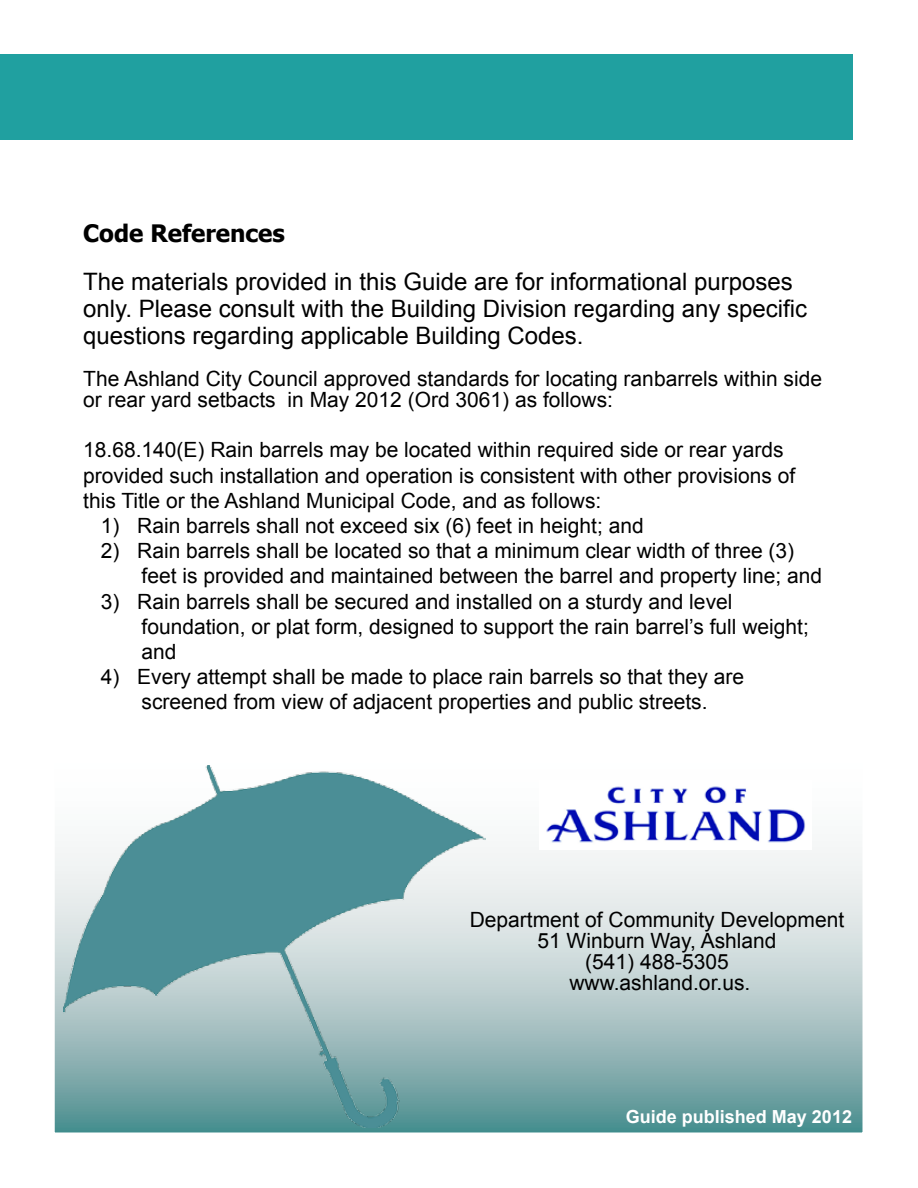
<style>
.page{position:relative;width:918px;height:1188px;background:#fff}
.page>*{position:absolute;margin:0;border:0;box-sizing:border-box;transform-origin:0 0}
.t1{font:24px/27px "Arial";color:#000}
.t2{font:700 24px "Tahoma";color:#000}
.t3{font:21px/25.2px "Arial";color:#000}
.t4{font:700 18px "Arial";color:#fff}
</style>
<div class="page">
<svg style="left:56px;top:847px;width:805px;height:284px;background:#b2cacb"></svg>
<div style="left:53px;top:729px;width:811px;height:405px;border:2px solid #fff"></div>
<img style="left:540px;top:786px;width:272px;height:63px">
<img style="left:64px;top:765px;width:422px;height:362px">
<div style="left:0;top:54px;width:853px;height:85px;background:#20a0a0"></div>
<p class="t2" style="left:83px;top:217px;width:203px">Code References</p>
<p class="t1" style="left:83px;top:268px;width:725px">The materials provided in this Guide are for informational purposes only. Please consult with the Building Division regarding any specific questions regarding applicable Building Codes.</p>
<p class="t3" style="left:83px;top:368px;width:740px;line-height:21px">The Ashland City Council approved standards for locating ranbarrels within side or rear yard setbacts in May 2012 (Ord 3061) as follows:</p>
<p class="t3" style="left:83px;top:438px;width:713px">18.68.140(E) Rain barrels may be located within required side or rear yards provided such installation and operation is consistent with other provisions of this Title or the Ashland Municipal Code, and as follows:</p>
<p class="t3" style="left:101px;top:513px;width:545px">1) Rain barrels shall not exceed six (6) feet in height; and</p>
<p class="t3" style="left:142px;top:539px;width:682px;text-indent:-41px">2) Rain barrels shall be located so that a minimum clear width of three (3) feet is provided and maintained between the barrel and property line; and</p>
<p class="t3" style="left:142px;top:589px;width:669px;text-indent:-41px">3) Rain barrels shall be secured and installed on a sturdy and level foundation, or plat form, designed to support the rain barrel’s full weight; and</p>
<p class="t3" style="left:101px;top:665px;width:645px;text-align:center">4) Every attempt shall be made to place rain barrels so that they are screened from view of adjacent properties and public streets.</p>
<p class="t3" style="left:470px;top:909px;width:376px;line-height:21px;text-align:center">Department of Community Development<br>51 Winburn Way, Ashland<br>(541) 488-5305<br>www.ashland.or.us.</p>
<p class="t4" style="left:626px;top:1104px;width:228px">Guide published May 2012</p>
</div>
